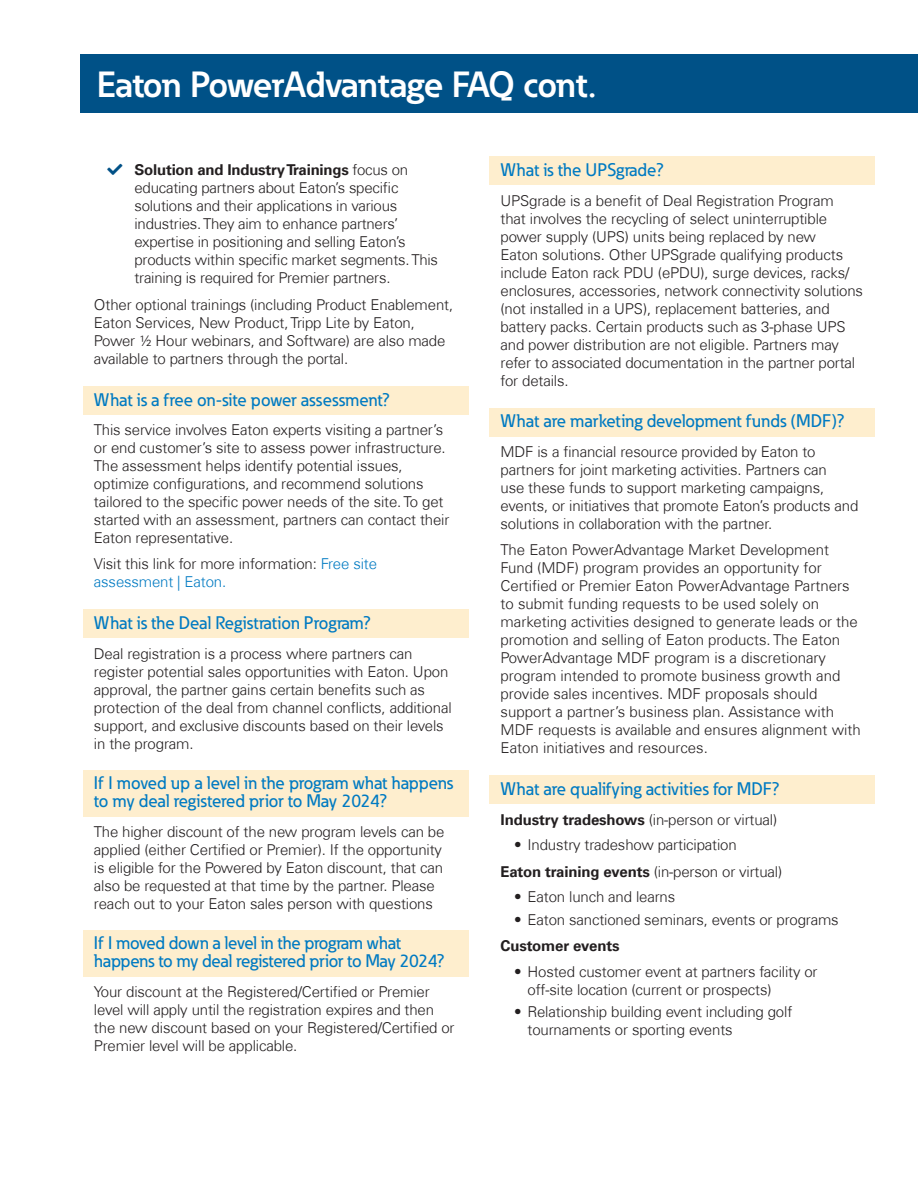
<style>
.page{position:relative;width:918px;height:1188px;background:#fff}
.page>*{position:absolute;margin:0;border:0;box-sizing:border-box;transform-origin:0 0}
._01_Overview__11_pt____ADJ_Color{font:700 36px "Eaton";letter-spacing:-.025em;color:#fff}
.t1{font:500 18px/18px "Eaton";color:#007ac2}
.t2{font:300 15px/18px "Univers Com 45";letter-spacing:-.01em;color:#231f20}
.t3{font:700 15px "Univers Com 65";letter-spacing:-.01em;color:#231f20}
.s1{font-family:"Univers Com 65";font-weight:700}
.s2{color:#007ac2}
</style>
<div class="page">
<div style="left:83px;top:386px;width:385px;height:29px;background:#feeece"></div>
<div style="left:83px;top:610px;width:385px;height:28px;background:#feeece"></div>
<div style="left:83px;top:770px;width:385px;height:46px;background:#feeece"></div>
<div style="left:83px;top:930px;width:385px;height:47px;background:#feeece"></div>
<div style="left:490px;top:157px;width:385px;height:28px;background:#feeece"></div>
<div style="left:490px;top:408px;width:385px;height:29px;background:#feeece"></div>
<div style="left:490px;top:775px;width:385px;height:29px;background:#feeece"></div>
<div style="left:81px;top:54px;width:837px;height:58px;background:#005187"></div>
<p class="_01_Overview__11_pt____ADJ_Color" style="left:97px;top:62px;width:501px">Eaton PowerAdvantage FAQ cont.</p>
<p class="t2" style="left:134px;top:161px;width:305px"><span class="s1">Solution and Industry Trainings</span> focus on educating partners about Eaton’s specific solutions and their applications in various industries. They aim to enhance partners’ expertise in positioning and selling Eaton’s products within specific market segments. This training is required for Premier partners.</p>
<p class="t2" style="left:94px;top:295px;width:361px">Other optional trainings (including Product Enablement, Eaton Services, New Product, Tripp Lite by Eaton, Power ½ Hour webinars, and Software) are also made available to partners through the portal.</p>
<p class="t1" style="left:94px;top:390px;width:298px">What is a free on-site power assessment?</p>
<p class="t2" style="left:94px;top:421px;width:357px">This service involves Eaton experts visiting a partner’s or end customer’s site to assess power infrastructure.<br>The assessment helps identify potential issues, optimize configurations, and recommend solutions tailored to the specific power needs of the site. To get started with an assessment, partners can contact their Eaton representative.</p>
<p class="t2" style="left:94px;top:555px;width:285px">Visit this link for more information: <span class="s2">Free site assessment | Eaton.</span></p>
<p class="t1" style="left:94px;top:613px;width:279px">What is the Deal Registration Program?</p>
<p class="t2" style="left:94px;top:644px;width:359px">Deal registration is a process where partners can register potential sales opportunities with Eaton. Upon approval, the partner gains certain benefits such as protection of the deal from channel conflicts, additional support, and exclusive discounts based on their levels in the program.</p>
<p class="t1" style="left:94px;top:773px;width:361px">If I moved up a level in the program what happens to my deal registered prior to May 2024?</p>
<p class="t2" style="left:94px;top:822px;width:352px">The higher discount of the new program levels can be applied (either Certified or Premier). If the opportunity is eligible for the Powered by Eaton discount, that can also be requested at that time by the partner. Please reach out to your Eaton sales person with questions</p>
<p class="t1" style="left:94px;top:934px;width:352px">If I moved down a level in the program what happens to my deal registered prior to May 2024?</p>
<p class="t2" style="left:94px;top:983px;width:362px">Your discount at the Registered/Certified or Premier level will apply until the registration expires and then the new discount based on your Registered/Certified or Premier level will be applicable.</p>
<p class="t1" style="left:501px;top:160px;width:165px">What is the UPSgrade?</p>
<p class="t2" style="left:501px;top:191px;width:364px">UPSgrade is a benefit of Deal Registration Program<br>that involves the recycling of select uninterruptible power supply (UPS) units being replaced by new<br>Eaton solutions. Other UPSgrade qualifying products include Eaton rack PDU (ePDU), surge devices, racks/ enclosures, accessories, network connectivity solutions (not installed in a UPS), replacement batteries, and battery packs. Certain products such as 3-phase UPS and power distribution are not eligible. Partners may refer to associated documentation in the partner portal for details.</p>
<p class="t1" style="left:501px;top:412px;width:345px">What are marketing development funds (MDF)?</p>
<p class="t2" style="left:501px;top:443px;width:359px">MDF is a financial resource provided by Eaton to partners for joint marketing activities. Partners can<br>use these funds to support marketing campaigns, events, or initiatives that promote Eaton’s products and solutions in collaboration with the partner.</p>
<p class="t2" style="left:501px;top:541px;width:362px">The Eaton PowerAdvantage Market Development Fund (MDF) program provides an opportunity for Certified or Premier Eaton PowerAdvantage Partners to submit funding requests to be used solely on marketing activities designed to generate leads or the promotion and selling of Eaton products. The Eaton PowerAdvantage MDF program is a discretionary program intended to promote business growth and provide sales incentives. MDF proposals should support a partner’s business plan. Assistance with MDF requests is available and ensures alignment with Eaton initiatives and resources.</p>
<p class="t1" style="left:501px;top:779px;width:281px">What are qualifying activities for MDF?</p>
<p class="t2" style="left:501px;top:810px;width:278px"><span class="s1">Industry tradeshows</span> (in-person or virtual)</p>
<p class="t2" style="left:514px;top:836px;width:224px">• Industry tradeshow participation</p>
<p class="t2" style="left:501px;top:862px;width:283px"><span class="s1">Eaton training events</span> (in-person or virtual)</p>
<p class="t2" style="left:514px;top:888px;width:163px">• Eaton lunch and learns</p>
<p class="t2" style="left:514px;top:910px;width:326px">• Eaton sanctioned seminars, events or programs</p>
<p class="t3" style="left:501px;top:937px;width:120px">Customer events</p>
<p class="t2" style="left:528px;top:962px;width:292px;text-indent:-13px">• Hosted customer event at partners facility or off-site location (current or prospects)</p>
<p class="t2" style="left:528px;top:1003px;width:266px;text-indent:-13px">• Relationship building event including golf tournaments or sporting events</p>
</div>
